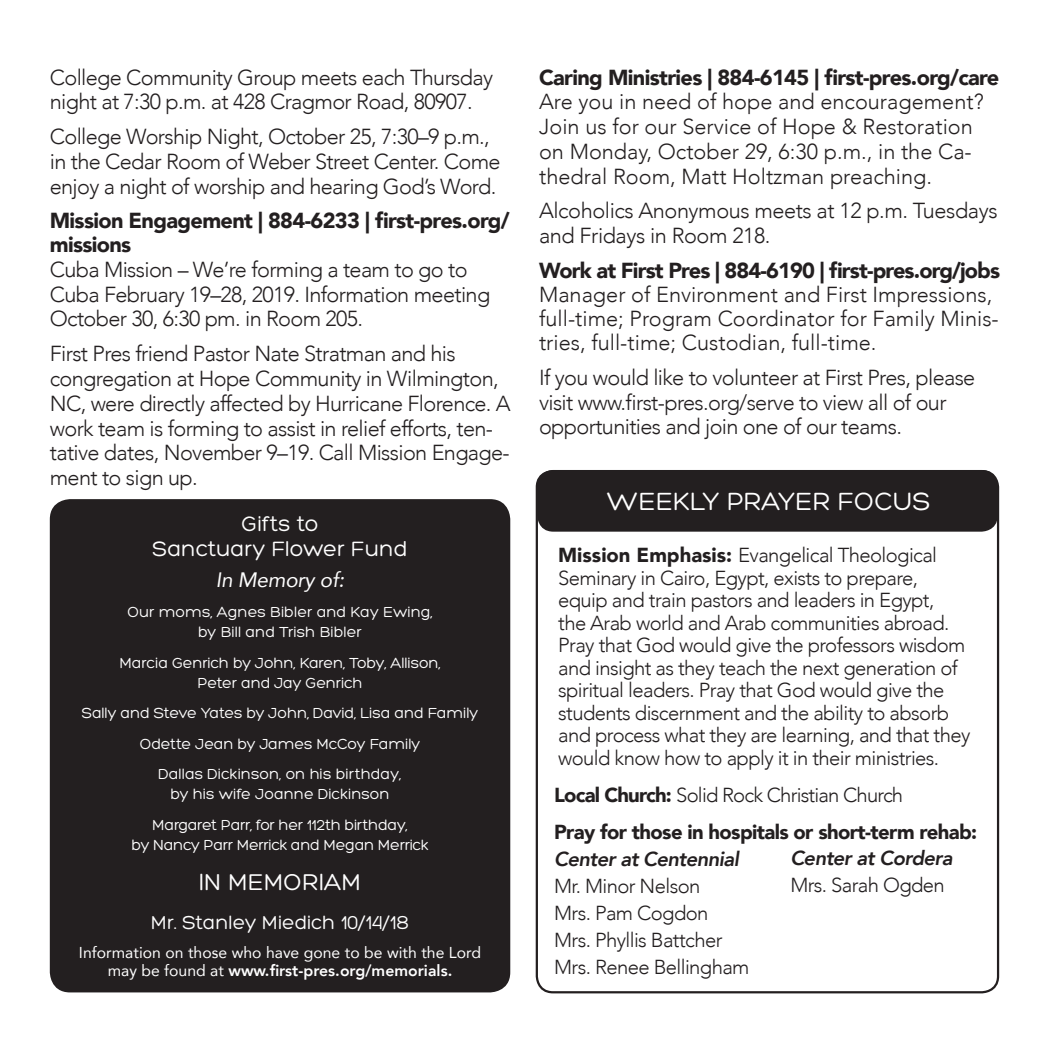
<style>
.page{position:relative;width:1053px;height:1053px;background:#fff}
.page>*{position:absolute;margin:0;border:0;box-sizing:border-box;transform-origin:0 0}
.t1{font:27px "Hero";color:#fff}
.t2{font:24.75px "Hero";color:#fff}
.t3{font:22.5px "Hero";color:#fff}
.t4{font:300 21.6px/24.8px "Avenir";letter-spacing:-.03em;color:#231f20}
.t5{font:300 21.6px/24.8px "Avenir";color:#231f20}
.t6{font:900 21.6px/24.3px "Avenir";letter-spacing:-.03em;color:#231f20}
.t7{font:italic 20.7px "Avenir";letter-spacing:-.01em;color:#fff}
.t8{font:300 20.25px/22.5px "Avenir";letter-spacing:-.03em;color:#231f20}
.t9{font:900 20.25px "Avenir";letter-spacing:-.03em;color:#231f20}
.t10{font:italic 800 20.25px "Avenir";letter-spacing:-.03em;color:#231f20}
.t11{font:20.25px "Hero";color:#fff}
.t12{font:15.75px "Hero";letter-spacing:-.01em;color:#fff}
.t13{font:15.75px "Avenir";color:#fff}
.t14{font:800 15.75px "Avenir";color:#fff}
.s1{font-weight:400}
.s2{font-weight:900}
</style>
<div class="page">
<div style="left:50px;top:499px;width:460px;height:493px;background:#231f20;border-radius:20px"></div>
<div style="left:537px;top:470px;width:461px;height:62px;background:#231f20;border-radius:16px"></div>
<p class="t4" style="left:50px;top:65px;width:445px">College Community Group meets each Thursday night at 7:30 p.m. at 428 Cragmor Road, 80907.</p>
<p class="t4" style="left:50px;top:124px;width:452px">College Worship Night, October 25, 7:30–9 p.m., in the Cedar Room of Weber Street Center. Come enjoy a night of worship and hearing God’s Word.</p>
<p class="t6" style="left:50px;top:208px;width:461px">Mission Engagement | 884-6233 | first-pres.org/ missions</p>
<p class="t4" style="left:50px;top:257px;width:442px">Cuba Mission – We’re forming a team to go to<br>Cuba February 19–28, 2019. Information meeting<br>October 30, 6:30 pm. in Room 205.</p>
<p class="t4" style="left:50px;top:342px;width:463px">First Pres friend Pastor Nate Stratman and his congregation at Hope Community in Wilmington, NC, were directly affected by Hurricane Florence. A work team is forming to assist in relief efforts, ten&shy;tative dates, November 9–19. Call Mission Engage&shy;ment to sign up.</p>
<p class="t3" style="left:242px;top:513px;width:79px">Gifts to</p>
<p class="t3" style="left:152px;top:537px;width:257px">Sanctuary Flower Fund</p>
<p class="t7" style="left:216px;top:567px;width:130px">In Memory of:</p>
<p class="t12" style="left:127px;top:604px;width:307px">Our moms, Agnes Bibler and Kay Ewing,</p>
<p class="t12" style="left:198px;top:624px;width:165px">by Bill and Trish Bibler</p>
<p class="t12" style="left:119px;top:654px;width:323px">Marcia Genrich by John, Karen, Toby, Allison,</p>
<p class="t12" style="left:198px;top:675px;width:167px">Peter and Jay Genrich</p>
<p class="t12" style="left:82px;top:705px;width:398px">Sally and Steve Yates by John, David, Lisa and Family</p>
<p class="t12" style="left:140px;top:735px;width:282px">Odette Jean by James McCoy Family</p>
<p class="t12" style="left:159px;top:766px;width:244px">Dallas Dickinson, on his birthday,</p>
<p class="t12" style="left:170px;top:786px;width:221px">by his wife Joanne Dickinson</p>
<p class="t12" style="left:152px;top:816px;width:257px">Margaret Parr, for her 112th birthday,</p>
<p class="t12" style="left:132px;top:837px;width:298px">by Nancy Parr Merrick and Megan Merrick</p>
<p class="t2" style="left:199px;top:869px;width:164px">IN MEMORIAM</p>
<p class="t11" style="left:151px;top:913px;width:260px">Mr. Stanley Miedich 10/14/18</p>
<p class="t13" style="left:79px;top:939px;width:404px">Information on those who have gone to be with the Lord</p>
<p class="t14" style="left:108px;top:958px;width:346px"><span class="s1">may be found at</span> www.first-pres.org/memorials.</p>
<p class="t6" style="left:539px;top:64px;width:462px">Caring Ministries | 884-6145 | first-pres.org/care</p>
<p class="t5" style="left:539px;top:90px;width:446px">Are you in need of hope and encouragement?<br>Join us for our Service of Hope &amp; Restoration on Monday, October 29, 6:30 p.m., in the Ca&shy;thedral Room, Matt Holtzman preaching.</p>
<p class="t4" style="left:539px;top:199px;width:460px">Alcoholics Anonymous meets at 12 p.m. Tuesdays and Fridays in Room 218.</p>
<p class="t6" style="left:539px;top:257px;width:463px">Work at First Pres | 884-6190 | first-pres.org/jobs</p>
<p class="t5" style="left:539px;top:282px;width:461px">Manager of Environment and First Impressions, full-time; Program Coordinator for Family Minis&shy;tries, full-time; Custodian, full-time.</p>
<p class="t4" style="left:539px;top:365px;width:438px">If you would like to volunteer at First Pres, please visit www.first-pres.org/serve to view all of our opportunities and join one of our teams.</p>
<p class="t1" style="left:607px;top:488px;width:325px">WEEKLY PRAYER FOCUS</p>
<p class="t8" style="left:558px;top:544px;width:414px"><span class="s2">Mission Emphasis:</span> Evangelical Theological Seminary in Cairo, Egypt, exists to prepare, equip and train pastors and leaders in Egypt,<br>the Arab world and Arab communities abroad.<br>Pray that God would give the professors wisdom and insight as they teach the next generation of spiritual leaders. Pray that God would give the students discernment and the ability to absorb and process what they are learning, and that they would know how to apply it in their ministries.</p>
<p class="t8" style="left:554px;top:784px;width:351px"><span class="s2">Local Church:</span> Solid Rock Christian Church</p>
<p class="t9" style="left:554px;top:815px;width:425px">Pray for those in hospitals or short-term rehab:</p>
<p class="t10" style="left:554px;top:847px;width:186px">Center at Centennial</p>
<p class="t8" style="left:554px;top:875px;width:148px">Mr. Minor Nelson</p>
<p class="t8" style="left:554px;top:902px;width:156px">Mrs. Pam Cogdon</p>
<p class="t8" style="left:554px;top:929px;width:170px">Mrs. Phyllis Battcher</p>
<p class="t8" style="left:554px;top:956px;width:197px">Mrs. Renee Bellingham</p>
<p class="t10" style="left:790px;top:846px;width:164px">Center at Cordera</p>
<p class="t8" style="left:790px;top:874px;width:156px">Mrs. Sarah Ogden</p>
</div>
